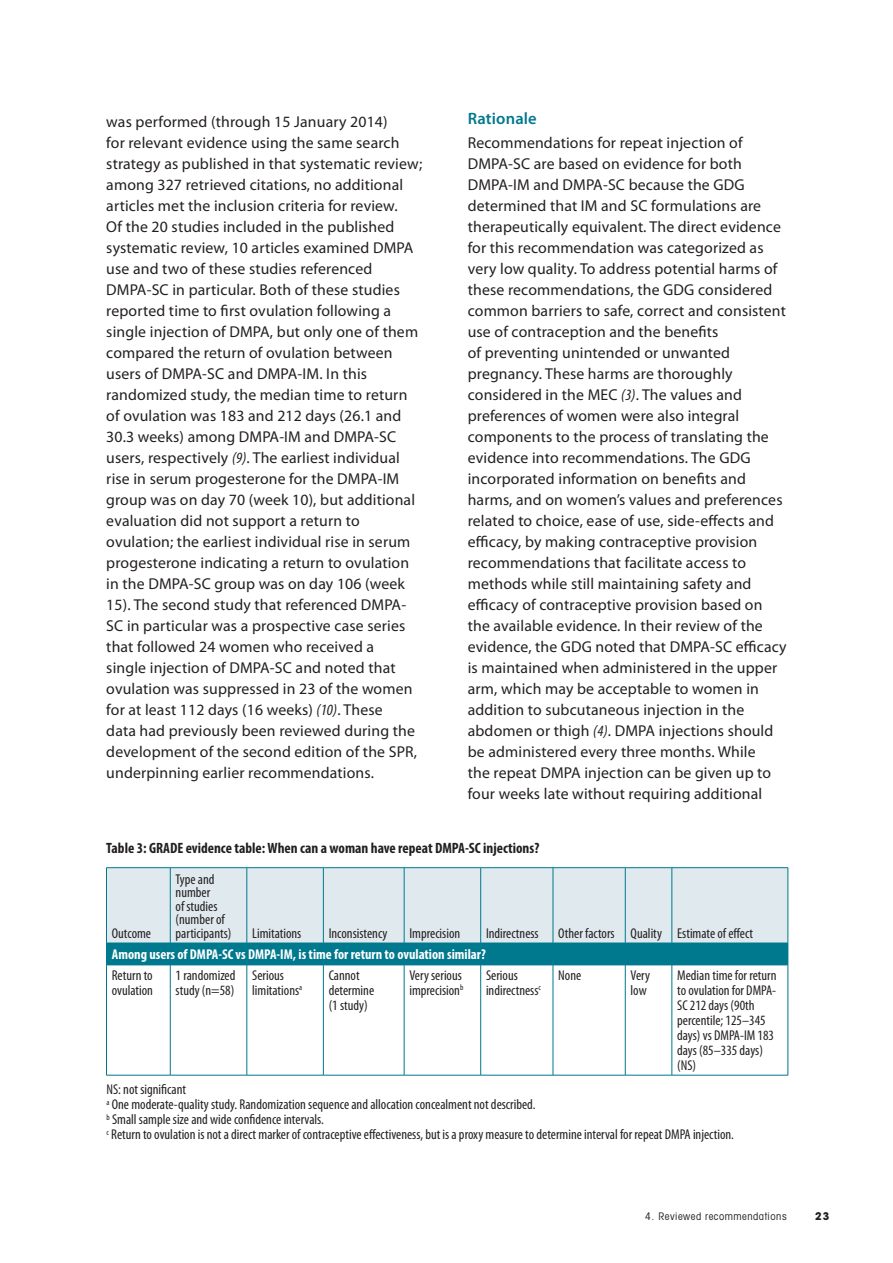
<style>
.page{position:relative;width:893px;height:1263px;background:#fff}
.page>*{position:absolute;margin:0;border:0;box-sizing:border-box;transform-origin:0 0}
.t1{font:600 16.5px "Myriad Pro";letter-spacing:.01em;color:#00788d}
.t2{font:15.75px/21px "Myriad Pro";letter-spacing:.01em;color:#231f20}
.t3{font:700 condensed 15px "Myriad Pro";color:#231f20}
.t4{font:condensed 14.25px/15px "Myriad Pro";color:#231f20}
.t5{font:700 condensed 14.25px "Myriad Pro";color:#fff}
.t6{font:condensed 10.5px "Avant Garde";letter-spacing:.05em;color:#231f20}
.t7{font:700 10.5px "Avant Garde";color:#231f20}
.s1{font-style:italic;font-stretch:condensed}
</style>
<div class="page">
<div style="left:107px;top:868px;width:681px;height:75px;background:#e0eaee"></div>
<div style="left:106px;top:943px;width:682px;height:22px;background:#00788d"></div>
<hr style="left:106px;top:867px;width:64px;height:1px;background:#00788d">
<hr style="left:106px;top:868px;width:1px;height:75px;background:#00788d">
<hr style="left:170px;top:867px;width:77px;height:1px;background:#00788d">
<hr style="left:170px;top:868px;width:1px;height:75px;background:#00788d">
<hr style="left:247px;top:867px;width:76px;height:1px;background:#00788d">
<hr style="left:247px;top:868px;width:1px;height:75px;background:#00788d">
<hr style="left:323px;top:867px;width:81px;height:1px;background:#00788d">
<hr style="left:323px;top:868px;width:1px;height:75px;background:#00788d">
<hr style="left:404px;top:867px;width:77px;height:1px;background:#00788d">
<hr style="left:404px;top:868px;width:1px;height:75px;background:#00788d">
<hr style="left:481px;top:867px;width:72px;height:1px;background:#00788d">
<hr style="left:480px;top:868px;width:1px;height:75px;background:#00788d">
<hr style="left:553px;top:867px;width:72px;height:1px;background:#00788d">
<hr style="left:553px;top:868px;width:1px;height:75px;background:#00788d">
<hr style="left:625px;top:867px;width:47px;height:1px;background:#00788d">
<hr style="left:625px;top:868px;width:1px;height:75px;background:#00788d">
<hr style="left:672px;top:867px;width:116px;height:1px;background:#00788d">
<hr style="left:672px;top:868px;width:1px;height:75px;background:#00788d">
<hr style="left:788px;top:868px;width:1px;height:75px;background:#00788d">
<svg style="left:788px;top:943px;width:1px;height:22px"></svg>
<hr style="left:106px;top:965px;width:64px;height:1px;background:#00788d">
<hr style="left:106px;top:965px;width:1px;height:110px;background:#00788d">
<hr style="left:170px;top:965px;width:77px;height:1px;background:#00788d">
<hr style="left:170px;top:965px;width:1px;height:110px;background:#00788d">
<hr style="left:247px;top:965px;width:76px;height:1px;background:#00788d">
<hr style="left:247px;top:965px;width:1px;height:110px;background:#00788d">
<hr style="left:323px;top:965px;width:81px;height:1px;background:#00788d">
<hr style="left:323px;top:965px;width:1px;height:110px;background:#00788d">
<hr style="left:404px;top:965px;width:77px;height:1px;background:#00788d">
<hr style="left:404px;top:965px;width:1px;height:110px;background:#00788d">
<hr style="left:481px;top:965px;width:72px;height:1px;background:#00788d">
<hr style="left:480px;top:965px;width:1px;height:110px;background:#00788d">
<hr style="left:553px;top:965px;width:72px;height:1px;background:#00788d">
<hr style="left:553px;top:965px;width:1px;height:110px;background:#00788d">
<hr style="left:625px;top:965px;width:47px;height:1px;background:#00788d">
<hr style="left:625px;top:965px;width:1px;height:110px;background:#00788d">
<hr style="left:672px;top:965px;width:116px;height:1px;background:#00788d">
<hr style="left:672px;top:965px;width:1px;height:110px;background:#00788d">
<hr style="left:788px;top:965px;width:1px;height:110px;background:#00788d">
<hr style="left:106px;top:1075px;width:64px;height:1px;background:#00788d">
<hr style="left:170px;top:1075px;width:77px;height:1px;background:#00788d">
<hr style="left:247px;top:1075px;width:76px;height:1px;background:#00788d">
<hr style="left:323px;top:1075px;width:81px;height:1px;background:#00788d">
<hr style="left:404px;top:1075px;width:77px;height:1px;background:#00788d">
<hr style="left:481px;top:1075px;width:72px;height:1px;background:#00788d">
<hr style="left:553px;top:1075px;width:72px;height:1px;background:#00788d">
<hr style="left:625px;top:1075px;width:47px;height:1px;background:#00788d">
<hr style="left:672px;top:1075px;width:116px;height:1px;background:#00788d">
<p class="t2" style="left:106px;top:111px;width:318px">was performed (through 15 January 2014)<br>for relevant evidence using the same search strategy as published in that systematic review; among 327 retrieved citations, no additional articles met the inclusion criteria for review.<br>Of the 20 studies included in the published systematic review, 10 articles examined DMPA use and two of these studies referenced DMPA-SC in particular. Both of these studies reported time to first ovulation following a single injection of DMPA, but only one of them compared the return of ovulation between users of DMPA-SC and DMPA-IM. In this randomized study, the median time to return of ovulation was 183 and 212 days (26.1 and 30.3 weeks) among DMPA-IM and DMPA-SC users, respectively <span class="s1">(9)</span>. The earliest individual rise in serum progesterone for the DMPA-IM group was on day 70 (week 10), but additional evaluation did not support a return to ovulation; the earliest individual rise in serum progesterone indicating a return to ovulation in the DMPA-SC group was on day 106 (week 15). The second study that referenced DMPA-SC in particular was a prospective case series that followed 24 women who received a<br>single injection of DMPA-SC and noted that ovulation was suppressed in 23 of the women for at least 112 days (16 weeks) <span class="s1">(10)</span>. These<br>data had previously been reviewed during the development of the second edition of the SPR, underpinning earlier recommendations.</p>
<p class="t1" style="left:468px;top:108px;width:71px">Rationale</p>
<p class="t2" style="left:468px;top:132px;width:320px">Recommendations for repeat injection of DMPA-SC are based on evidence for both DMPA-IM and DMPA-SC because the GDG determined that IM and SC formulations are therapeutically equivalent. The direct evidence for this recommendation was categorized as very low quality. To address potential harms of these recommendations, the GDG considered common barriers to safe, correct and consistent use of contraception and the benefits<br>of preventing unintended or unwanted pregnancy. These harms are thoroughly considered in the MEC <span class="s1">(3)</span>. The values and preferences of women were also integral components to the process of translating the evidence into recommendations. The GDG incorporated information on benefits and harms, and on women’s values and preferences related to choice, ease of use, side-effects and efficacy, by making contraceptive provision recommendations that facilitate access to methods while still maintaining safety and efficacy of contraceptive provision based on the available evidence. In their review of the evidence, the GDG noted that DMPA-SC efficacy is maintained when administered in the upper arm, which may be acceptable to women in addition to subcutaneous injection in the abdomen or thigh <span class="s1">(4)</span>. DMPA injections should be administered every three months. While<br>the repeat DMPA injection can be given up to four weeks late without requiring additional</p>
<p class="t3" style="left:106px;top:839px;width:435px">Table 3: GRADE evidence table: When can a woman have repeat DMPA-SC injections?</p>
<p class="t4" style="left:176px;top:872px;width:57px;line-height:13.5px">Type and number<br>of studies (number of participants)</p>
<p class="t4" style="left:252px;top:925px;width:51px">Limitations</p>
<p class="t4" style="left:329px;top:925px;width:60px">Inconsistency</p>
<p class="t4" style="left:409px;top:925px;width:52px">Imprecision</p>
<p class="t4" style="left:486px;top:925px;width:54px">Indirectness</p>
<p class="t4" style="left:558px;top:925px;width:196px">Other factors Quality Estimate of effect</p>
<p class="t5" style="left:112px;top:945px;width:376px">Among users of DMPA-SC vs DMPA-IM, is time for return to ovulation similar?</p>
<p class="t4" style="left:112px;top:967px;width:43px">Return to ovulation</p>
<p class="t4" style="left:176px;top:967px;width:61px">1 randomized study (n=58)</p>
<p class="t4" style="left:252px;top:967px;width:52px">Serious limitations<sup>a</sup></p>
<p class="t4" style="left:329px;top:967px;width:47px">Cannot determine (1 study)</p>
<p class="t4" style="left:409px;top:967px;width:55px">Very serious imprecision<sup>b</sup></p>
<p class="t4" style="left:486px;top:967px;width:57px">Serious indirectness<sup>c</sup></p>
<p class="t4" style="left:558px;top:967px;width:24px">None</p>
<p class="t4" style="left:631px;top:967px;width:21px">Very low</p>
<p class="t4" style="left:677px;top:967px;width:101px">Median time for return to ovulation for DMPA-<br>SC 212 days (90th percentile; 125–345 days) vs DMPA-IM 183 days (85–335 days) (NS)</p>
<p class="t4" style="left:106px;top:1082px;width:629px">NS: not significant<br><sup>a</sup> One moderate-quality study. Randomization sequence and allocation concealment not described.<br><sup>b</sup> Small sample size and wide confidence intervals.<br><sup>c</sup> Return to ovulation is not a direct marker of contraceptive effectiveness, but is a proxy measure to determine interval for repeat DMPA injection.</p>
<p class="t4" style="left:112px;top:925px;width:41px">Outcome</p>
<p class="t6" style="left:645px;top:1210px;width:143px">4. Reviewed recommendations</p>
<p class="t7" style="left:815px;top:1210px;width:16px">23</p>
</div>
